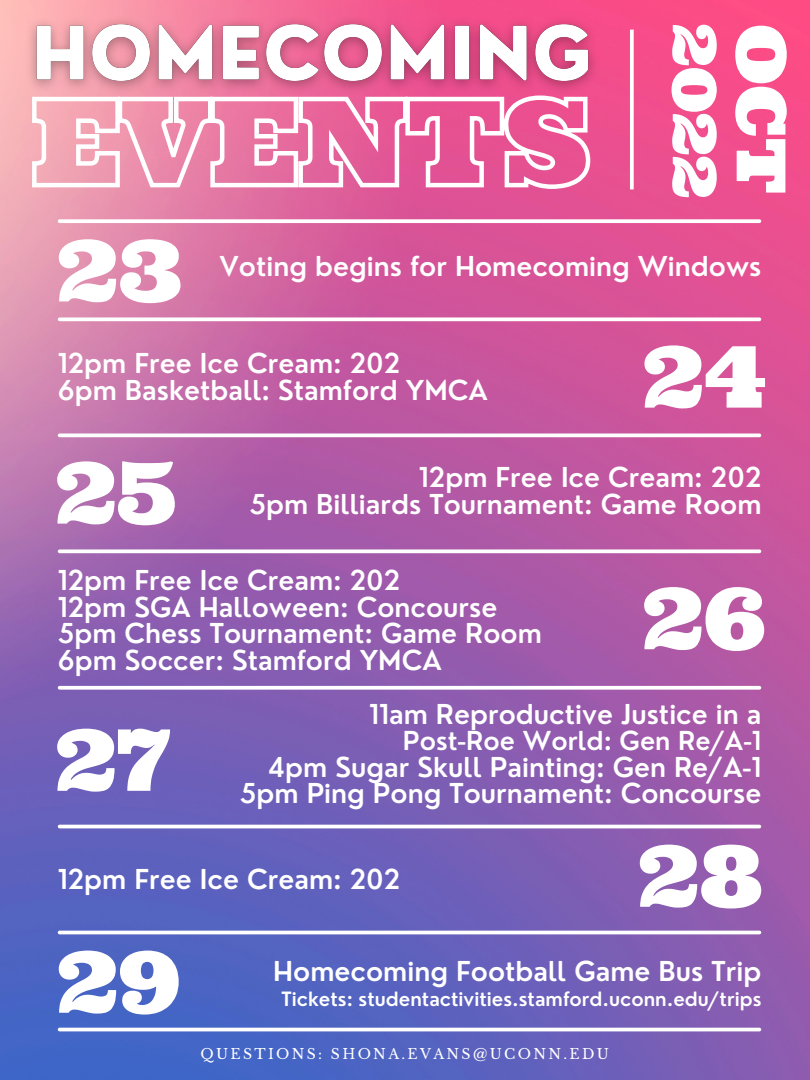
<style>
.page{position:relative;width:810px;height:1080px;background:#fff}
.page>*{position:absolute;margin:0;border:0;box-sizing:border-box;transform-origin:0 0}
.t1{font:85.31px "Ultra";color:#fff}
.t2{font:67.81px "Ultra";color:#fff}
.t3{font:60.31px "Ultra";color:#fff}
.t4{font:600 26.75px/26.8px "Nourd";color:#fff}
.t5{font:600 25.5px "Nourd";color:#fff}
.t6{font:600 19.25px "Nourd";color:#fff}
.t7{font:14.06px "Libre Baskerville";letter-spacing:.165em;color:#fff}
</style>
<div class="page">
<img style="left:0;top:0;width:810px;height:1080px">
<img style="left:15px;top:0;width:595px;height:117px">
<svg style="left:30px;top:93px;width:563px;height:99px"></svg>
<svg style="left:630px;top:30px;width:4px;height:159px"></svg>
<svg style="left:60px;top:317px;width:699px;height:4px"></svg>
<svg style="left:60px;top:219px;width:699px;height:4px"></svg>
<svg style="left:60px;top:433px;width:699px;height:4px"></svg>
<svg style="left:60px;top:549px;width:699px;height:4px"></svg>
<svg style="left:60px;top:686px;width:699px;height:4px"></svg>
<hr style="left:60px;top:825px;width:699px;height:3px;background:#fff">
<hr style="left:60px;top:931px;width:699px;height:3px;background:#fff">
<hr style="left:60px;top:1028px;width:699px;height:3px;background:#fff">
<h1 class="t1" style="left:58px;top:215px;width:126px">23</h1>
<h3 class="t3" style="left:734px;top:24px;width:176px;rotate:90deg">2022</h3>
<h2 class="t2" style="left:805px;top:24px;width:171px;rotate:90deg">OCT</h2>
<p class="t4" style="left:220px;top:252px;width:543px">Voting begins for Homecoming Windows</p>
<p class="t4" style="left:58px;top:350px;width:432px">12pm Free Ice Cream: 202<br>6pm Basketball: Stamford YMCA</p>
<h1 class="t1" style="left:643px;top:322px;width:124px">24</h1>
<h1 class="t1" style="left:56px;top:438px;width:122px">25</h1>
<p class="t4" style="left:249px;top:464px;width:514px;text-align:right">12pm Free Ice Cream: 202<br>5pm Billiards Tournament: Game Room</p>
<p class="t4" style="left:58px;top:567px;width:486px">12pm Free Ice Cream: 202<br>12pm SGA Halloween: Concourse<br>5pm Chess Tournament: Game Room<br>6pm Soccer: Stamford YMCA</p>
<p class="t4" style="left:369px;top:701px;width:394px">11am Reproductive Justice in a</p>
<p class="t5" style="left:403px;top:724px;width:360px">Post-Roe World: Gen Re/A-1</p>
<p class="t4" style="left:240px;top:753px;width:523px;text-align:right">4pm Sugar Skull Painting: Gen Re/A-1<br>5pm Ping Pong Tournament: Concourse</p>
<h1 class="t1" style="left:643px;top:563px;width:124px">26</h1>
<h1 class="t1" style="left:56px;top:705px;width:115px">27</h1>
<p class="t4" style="left:58px;top:866px;width:344px">12pm Free Ice Cream: 202</p>
<h1 class="t1" style="left:639px;top:821px;width:126px">28</h1>
<h1 class="t1" style="left:58px;top:927px;width:124px">29</h1>
<p class="t4" style="left:273px;top:957px;width:490px">Homecoming Football Game Bus Trip</p>
<p class="t6" style="left:282px;top:986px;width:481px">Tickets: studentactivities.stamford.uconn.edu/trips</p>
<p class="t7" style="left:200px;top:1045px;width:410px">QUESTIONS: SHONA.EVANS@UCONN.EDU</p>
</div>
